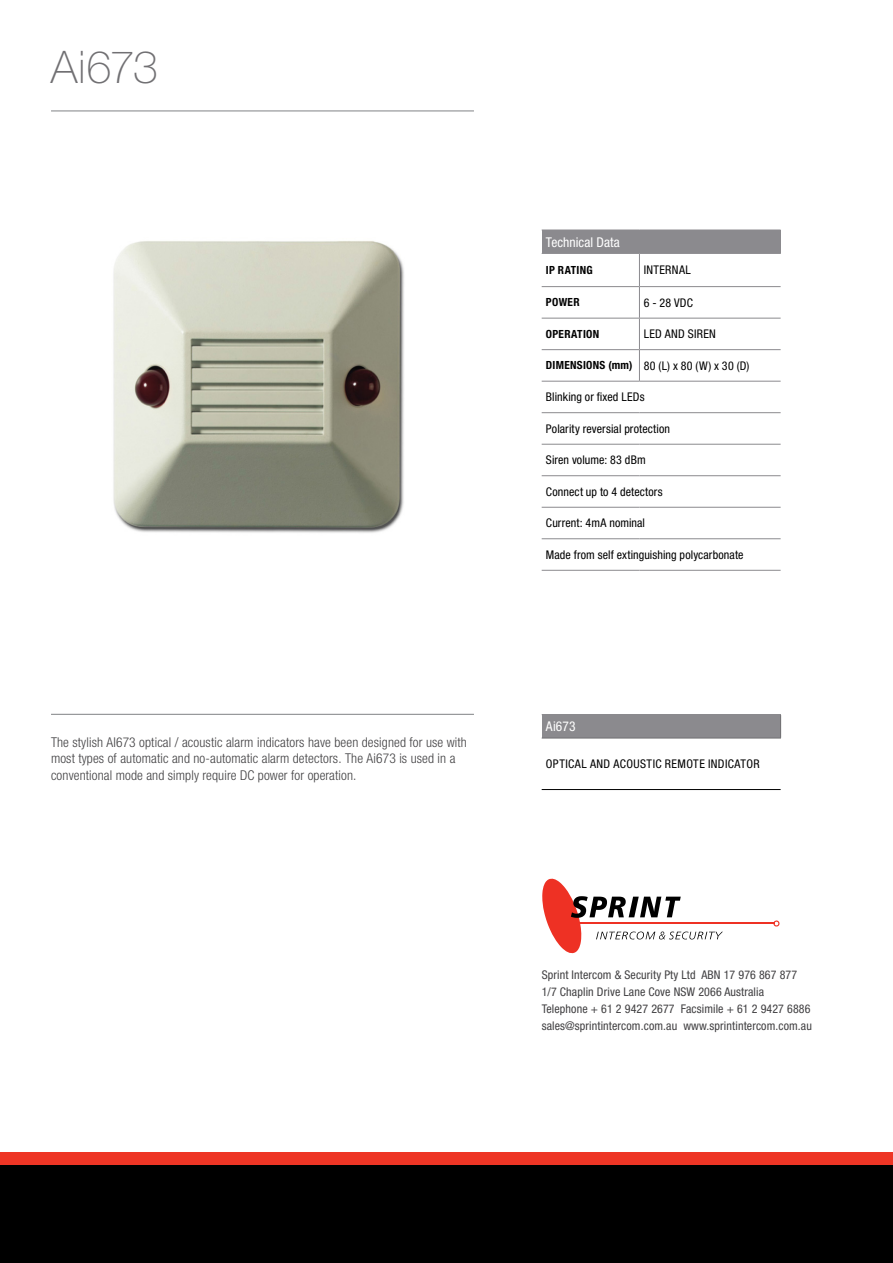
<style>
.page{position:relative;width:893px;height:1263px;background:#fff}
.page>*{position:absolute;margin:0;border:0;box-sizing:border-box;transform-origin:0 0}
.t1{font:100 45px "Helvetica Neue LTW1 G";letter-spacing:-.01em;color:#717073}
.t2{font:300 condensed 13.5px/16.5px "Helvetica Neue LTW1 G";letter-spacing:.01em;color:#414042}
.t3{font:condensed 13.5px "Helvetica Neue LTW1 G";letter-spacing:.005em;color:#fff}
.t4{font:condensed 12px "Helvetica Neue LTW1 G";letter-spacing:.015em;color:#000}
.t5{font:condensed 12px/17.1px "Helvetica Neue LTW1 G";letter-spacing:.01em;color:#414042}
.t6{font:condensed 12px "Helvetica Neue LTW1 G";letter-spacing:.035em;color:#000}
.t7{font:700 condensed 11.25px "Helvetica Neue LTW1 G";letter-spacing:.03em;color:#000}
.s1{font-weight:700;font-size:11.25px}
</style>
<div class="page">
<img style="left:113px;top:241px;width:291px;height:292px">
<svg style="left:542px;top:715px;width:239px;height:76px"></svg>
<hr style="left:542px;top:714px;width:239px;height:1px;background:#8b8a8e">
<hr style="left:542px;top:789px;width:239px;height:1px;background:#000">
<hr style="left:542px;top:738px;width:239px;height:1px;background:#717073">
<div style="left:542px;top:230px;width:239px;height:23px;background:#8b8a8e"></div>
<svg style="left:542px;top:287px;width:239px;height:283px"></svg>
<hr style="left:542px;top:253px;width:97px;height:1px;background:#8b8a8e">
<hr style="left:639px;top:253px;width:142px;height:1px;background:#8b8a8e">
<hr style="left:639px;top:254px;width:1px;height:32px;background:#8b8a8e">
<hr style="left:542px;top:286px;width:97px;height:1px;background:#8b8a8e">
<hr style="left:639px;top:286px;width:142px;height:1px;background:#8b8a8e">
<hr style="left:639px;top:287px;width:1px;height:31px;background:#8b8a8e">
<hr style="left:542px;top:318px;width:97px;height:1px;background:#8b8a8e">
<hr style="left:639px;top:318px;width:142px;height:1px;background:#8b8a8e">
<hr style="left:639px;top:318px;width:1px;height:31px;background:#8b8a8e">
<hr style="left:542px;top:349px;width:97px;height:1px;background:#8b8a8e">
<hr style="left:639px;top:349px;width:142px;height:1px;background:#8b8a8e">
<hr style="left:639px;top:350px;width:1px;height:31px;background:#8b8a8e">
<hr style="left:542px;top:381px;width:97px;height:1px;background:#8b8a8e">
<hr style="left:639px;top:381px;width:142px;height:1px;background:#8b8a8e">
<hr style="left:542px;top:412px;width:97px;height:1px;background:#8b8a8e">
<hr style="left:639px;top:412px;width:142px;height:1px;background:#8b8a8e">
<hr style="left:542px;top:444px;width:97px;height:1px;background:#8b8a8e">
<hr style="left:639px;top:444px;width:142px;height:1px;background:#8b8a8e">
<hr style="left:542px;top:475px;width:97px;height:1px;background:#8b8a8e">
<hr style="left:639px;top:475px;width:142px;height:1px;background:#8b8a8e">
<hr style="left:542px;top:507px;width:97px;height:1px;background:#8b8a8e">
<hr style="left:639px;top:507px;width:142px;height:1px;background:#8b8a8e">
<hr style="left:542px;top:538px;width:97px;height:1px;background:#8b8a8e">
<hr style="left:639px;top:538px;width:142px;height:1px;background:#8b8a8e">
<hr style="left:542px;top:570px;width:97px;height:1px;background:#8b8a8e">
<hr style="left:639px;top:570px;width:142px;height:1px;background:#8b8a8e">
<hr style="left:51px;top:714px;width:423px;height:1px;background:#808285">
<hr style="left:51px;top:111px;width:423px;height:1px;background:#808285">
<div style="left:0;top:1165px;width:893px;height:98px;background:#000"></div>
<div style="left:0;top:1152px;width:893px;height:13px;background:#ee3525"></div>
<svg style="left:773px;top:920px;width:7px;height:7px"></svg>
<hr style="left:579px;top:922px;width:196px;height:2px;background:#ee3124">
<svg style="left:542px;top:878px;width:181px;height:75px"></svg>
<h1 class="t1" style="left:51px;top:40px;width:109px">Ai673</h1>
<p class="t2" style="left:51px;top:734px;width:417px">The stylish AI673 optical / acoustic alarm indicators have been designed for use with most types of automatic and no-automatic alarm detectors. The Ai673 is used in a conventional mode and simply require DC power for operation.</p>
<p class="t3" style="left:546px;top:234px;width:76px">Technical Data</p>
<p class="t7" style="left:546px;top:263px;width:48px">IP RATING</p>
<p class="t4" style="left:644px;top:263px;width:49px">INTERNAL</p>
<p class="t7" style="left:546px;top:296px;width:35px">POWER</p>
<p class="t4" style="left:644px;top:295px;width:51px">6 - 28 VDC</p>
<p class="t7" style="left:546px;top:327px;width:55px">OPERATION</p>
<p class="t4" style="left:644px;top:327px;width:74px">LED AND SIREN</p>
<p class="t4" style="left:546px;top:358px;width:205px"><span class="s1">DIMENSIONS (mm)</span> 80 (L) x 80 (W) x 30 (D)</p>
<p class="t4" style="left:546px;top:390px;width:100px">Blinking or fixed LEDs</p>
<p class="t4" style="left:546px;top:421px;width:126px">Polarity reversial protection</p>
<p class="t4" style="left:546px;top:453px;width:101px">Siren volume: 83 dBm</p>
<p class="t4" style="left:546px;top:484px;width:118px">Connect up to 4 detectors</p>
<p class="t4" style="left:546px;top:516px;width:101px">Current: 4mA nominal</p>
<p class="t4" style="left:546px;top:547px;width:199px">Made from self extinguishing polycarbonate</p>
<p class="t3" style="left:546px;top:718px;width:31px">Ai673</p>
<p class="t6" style="left:546px;top:757px;width:215px">OpTICAL AND ACOUSTIC REMOTE INDICATOR</p>
<p class="t5" style="left:542px;top:966px;width:272px">Sprint Intercom &amp; Security Pty Ltd ABN 17 976 867 877<br>1/7 Chaplin Drive Lane Cove NSW 2066 Australia Telephone + 61 2 9427 2677 Facsimile + 61 2 9427 6886 sales@sprintintercom.com.au www.sprintintercom.com.au</p>
</div>
